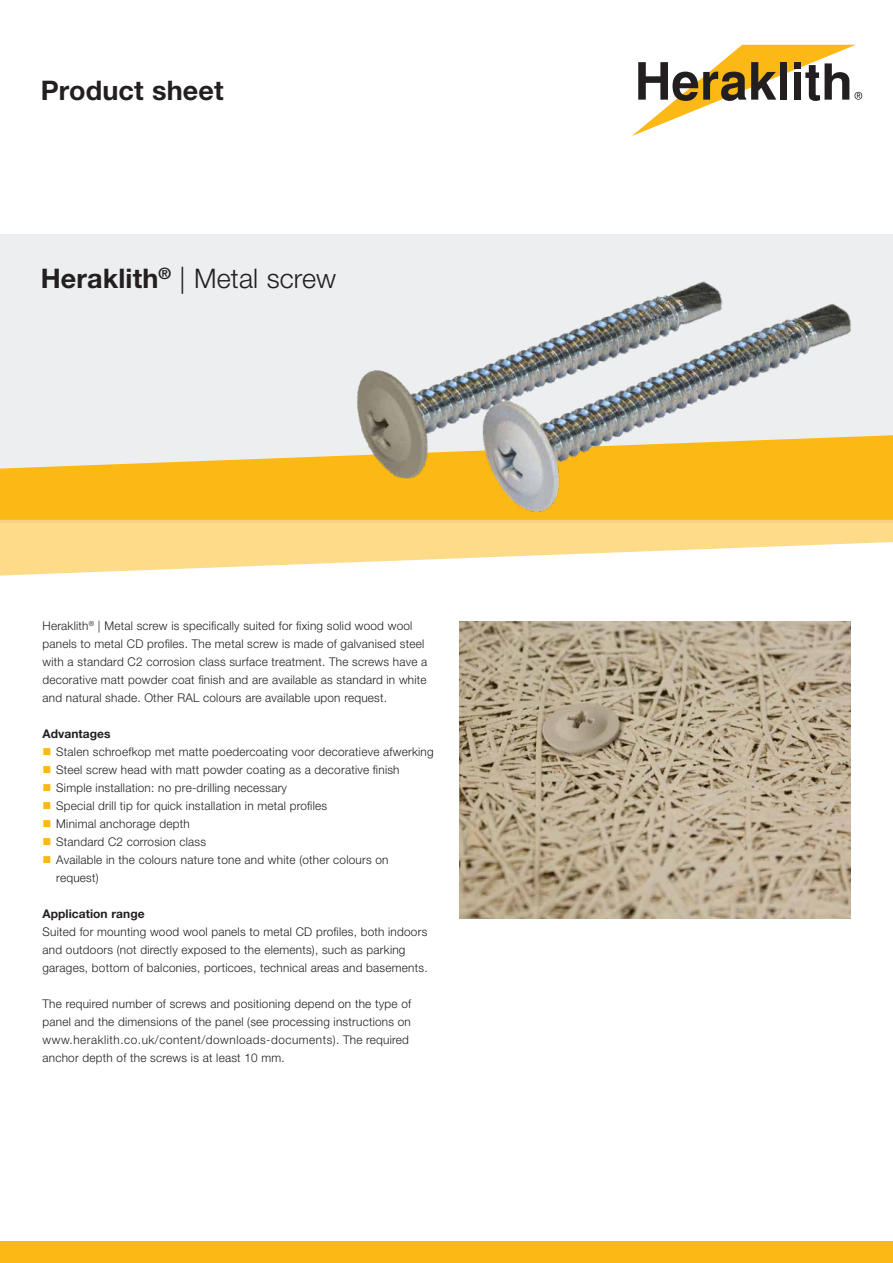
<style>
.page{position:relative;width:893px;height:1263px;background:#fff}
.page>*{position:absolute;margin:0;border:0;box-sizing:border-box;transform-origin:0 0}
.t1{font:300 27px "Helvetica Neue LT Std";letter-spacing:.005em;color:#231f20}
.t2{font:700 27px "Helvetica Neue LT Std";letter-spacing:.005em;color:#231f20}
.t3{font:300 12px/18px "Helvetica Neue LT Std";letter-spacing:.02em;color:#231f20}
.t4{font:700 12px "Helvetica Neue LT Std";letter-spacing:.005em;color:#231f20}
.s1{font-weight:700}
.s2{color:#fcb814}
</style>
<div class="page">
<div style="left:0;top:234px;width:893px;height:288px;background:#eceef0"></div>
<svg style="left:0;top:520px;width:893px;height:56px;fill:#fddb89"></svg>
<svg style="left:0;top:435px;width:893px;height:85px;fill:#fcb814"></svg>
<svg style="left:632px;top:45px;width:230px;height:91px"></svg>
<div style="left:0;top:1242px;width:893px;height:21px;background:#fcb814"></div>
<img style="left:349px;top:281px;width:518px;height:241px">
<img style="left:460px;top:621px;width:390px;height:297px">
<h1 class="t2" style="left:41px;top:73px;width:184px">Product sheet</h1>
<h1 class="t1" style="left:41px;top:262px;width:297px"><span class="s1">Heraklith</span><sup>®</sup> | Metal screw</h1>
<p class="t3" style="left:43px;top:616px;width:386px">Heraklith<sup>®</sup> | Metal screw is specifically suited for fixing solid wood wool panels to metal CD profiles. The metal screw is made of galvanised steel with a standard C2 corrosion class surface treatment. The screws have a decorative matt powder coat finish and are available as standard in white and natural shade. Other RAL colours are available upon request.</p>
<p class="t4" style="left:43px;top:726px;width:70px">Advantages</p>
<p class="t3" style="left:43px;top:742px;width:393px"><span class="s2">■</span> Stalen schroefkop met matte poedercoating voor decoratieve afwerking</p>
<p class="t3" style="left:43px;top:760px;width:359px"><span class="s2">■</span> Steel screw head with matt powder coating as a decorative finish</p>
<p class="t3" style="left:43px;top:778px;width:246px"><span class="s2">■</span> Simple installation: no pre-drilling necessary</p>
<p class="t3" style="left:43px;top:796px;width:286px"><span class="s2">■</span> Special drill tip for quick installation in metal profiles</p>
<p class="t3" style="left:43px;top:814px;width:149px"><span class="s2">■</span> Minimal anchorage depth</p>
<p class="t3" style="left:43px;top:832px;width:165px"><span class="s2">■</span> Standard C2 corrosion class</p>
<p class="t3" style="left:56px;top:850px;width:334px;text-indent:-14px"><span class="s2">■</span> Available in the colours nature tone and white (other colours on request)</p>
<p class="t4" style="left:43px;top:906px;width:104px">Application range</p>
<p class="t3" style="left:43px;top:922px;width:387px">Suited for mounting wood wool panels to metal CD profiles, both indoors and outdoors (not directly exposed to the elements), such as parking garages, bottom of balconies, porticoes, technical areas and basements.</p>
<p class="t3" style="left:43px;top:994px;width:370px">The required number of screws and positioning depend on the type of panel and the dimensions of the panel (see processing instructions on www.heraklith.co.uk/content/downloads-documents). The required anchor depth of the screws is at least 10 mm.</p>
</div>
